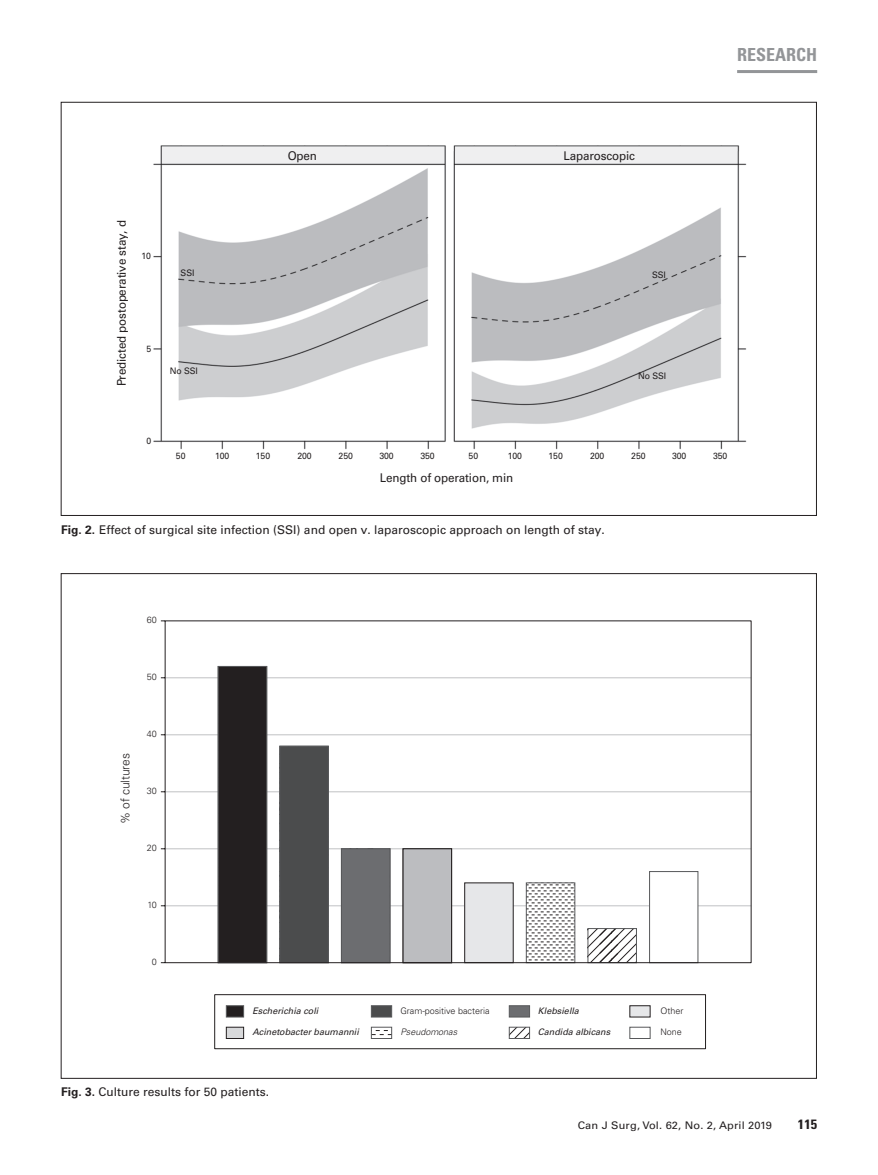
<style>
.page{position:relative;width:878px;height:1175px;background:#fff}
.page>*{position:absolute;margin:0;border:0;box-sizing:border-box;transform-origin:0 0}
.t1{font:700 condensed 18px "Univers LT Std";color:#939598}
.t2{font:700 condensed 13.5px "Univers LT Std";color:#231f20;scale:1.05 1}
.t3{font:12px "Univers LT Std";color:#231f20}
.t4{font:300 12px "Univers LT Std";letter-spacing:-.01em;color:#231f20}
.t5{font:10.5px "Univers LT Std";letter-spacing:.015em;color:#231f20;scale:1.05 1}
.t6{font:italic 9px "Univers LT Std";color:#231f20}
.t7{font:9px "Univers LT Std";letter-spacing:-.01em;color:#231f20}
.t8{font:300 9px "Univers LT Std";color:#231f20}
.t9{font:italic 300 9px "Univers LT Std";letter-spacing:-.005em;color:#231f20}
.s1{font-weight:700}
</style>
<div class="page">
<hr style="left:737px;top:70px;width:80px;height:3px;background:#939598">
<svg style="left:160px;top:620px;width:591px;height:429px"></svg>
<img style="left:153px;top:145px;width:594px;height:305px">
<h1 class="t1" style="left:737px;top:44px;width:82px">RESEARCH</h1>
<p class="t3" style="left:288px;top:148px;width:31px">Open</p>
<p class="t3" style="left:563px;top:148px;width:73px">Laparoscopic</p>
<p class="t3" style="left:114px;top:386px;width:168px;rotate:-90deg">Predicted postoperative stay, d</p>
<p class="t7" style="left:141px;top:251px;width:11px">10</p>
<p class="t7" style="left:146px;top:343px;width:6px">5</p>
<p class="t7" style="left:181px;top:267px;width:15px">SSI</p>
<p class="t7" style="left:652px;top:270px;width:15px">SSI</p>
<p class="t7" style="left:170px;top:365px;width:30px">No SSI</p>
<p class="t7" style="left:638px;top:370px;width:30px">No SSI</p>
<p class="t7" style="left:146px;top:435px;width:6px">0</p>
<p class="t7" style="left:176px;top:450px;width:11px">50</p>
<p class="t7" style="left:215px;top:450px;width:16px">100</p>
<p class="t7" style="left:256px;top:450px;width:16px">150</p>
<p class="t7" style="left:297px;top:450px;width:16px">200</p>
<p class="t7" style="left:338px;top:450px;width:16px">250</p>
<p class="t7" style="left:379px;top:450px;width:16px">300</p>
<p class="t7" style="left:420px;top:450px;width:16px">350</p>
<p class="t7" style="left:468px;top:450px;width:11px">50</p>
<p class="t7" style="left:507px;top:450px;width:16px">100</p>
<p class="t7" style="left:548px;top:450px;width:16px">150</p>
<p class="t7" style="left:590px;top:450px;width:16px">200</p>
<p class="t7" style="left:631px;top:450px;width:16px">250</p>
<p class="t7" style="left:672px;top:450px;width:16px">300</p>
<p class="t7" style="left:713px;top:450px;width:16px">350</p>
<p class="t3" style="left:380px;top:471px;width:135px">Length of operation, min</p>
<p class="t3" style="left:61px;top:522px;width:545px"><span class="s1">Fig. 2.</span> Effect of surgical site infection (SSI) and open v. laparoscopic approach on length of stay.</p>
<p class="t8" style="left:147px;top:614px;width:12px">60</p>
<p class="t8" style="left:147px;top:671px;width:12px">50</p>
<p class="t4" style="left:118px;top:824px;width:73px;rotate:-90deg">% of cultures</p>
<p class="t8" style="left:147px;top:728px;width:12px">40</p>
<p class="t8" style="left:147px;top:785px;width:12px">30</p>
<p class="t8" style="left:147px;top:842px;width:12px">20</p>
<p class="t8" style="left:147px;top:899px;width:11px">10</p>
<p class="t8" style="left:152px;top:956px;width:7px">0</p>
<p class="t6" style="left:252px;top:1005px;width:68px">Escherichia coli</p>
<p class="t8" style="left:400px;top:1005px;width:91px">Gram-positive bacteria</p>
<p class="t6" style="left:538px;top:1005px;width:42px">Klebsiella</p>
<p class="t8" style="left:660px;top:1005px;width:24px">Other</p>
<p class="t6" style="left:252px;top:1026px;width:108px">Acinetobacter baumannii</p>
<p class="t9" style="left:400px;top:1026px;width:58px">Pseudomonas</p>
<p class="t6" style="left:538px;top:1026px;width:74px">Candida albicans</p>
<p class="t8" style="left:660px;top:1026px;width:23px">None</p>
<p class="t3" style="left:61px;top:1085px;width:210px"><span class="s1">Fig. 3.</span> Culture results for 50 patients.</p>
<p class="t5" style="left:577px;top:1119px;width:186px">Can J Surg, Vol. 62, No. 2, April 2019</p>
<p class="t2" style="left:797px;top:1116px;width:20px">115</p>
</div>
